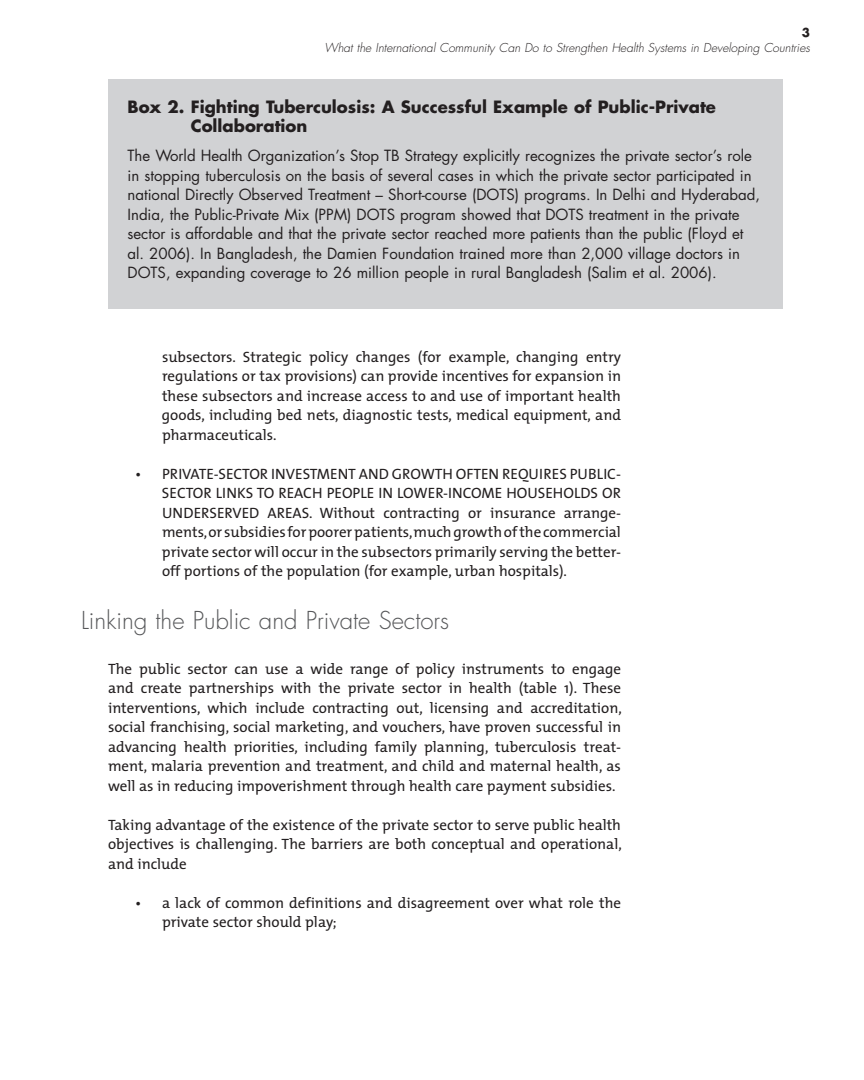
<style>
.page{position:relative;width:864px;height:1080px;background:#fff}
.page>*{position:absolute;margin:0;border:0;box-sizing:border-box;transform-origin:0 0}
.t1{font:300 24px "Futura Std";color:#57585a}
.t2{font:700 16.5px/19.5px "Futura Std";color:#231f20}
.t3{font:15px/19.5px "The Mix";color:#231f20;text-align:justify}
.t4{font:15px/19.5px "Futura Std";color:#231f20}
.t5{font:italic 300 12px "Futura Std";color:#231f20}
.t6{font:700 12px "Futura Std";color:#231f20}
</style>
<div class="page">
<div style="left:108px;top:80px;width:675px;height:229px;background:#d1d2d4"></div>
<p class="t6" style="left:802px;top:24px;width:10px">3</p>
<p class="t5" style="left:324px;top:40px;width:487px">What the International Community Can Do to Strengthen Health Systems in Developing Countries</p>
<p class="t2" style="left:191px;top:96px;width:527px;text-indent:-63px">Box 2. Fighting Tuberculosis: A Successful Example of Public-Private<br>Collaboration</p>
<p class="t4" style="left:128px;top:146px;width:634px">The World Health Organization’s Stop TB Strategy explicitly recognizes the private sector’s role in stopping tuberculosis on the basis of several cases in which the private sector participated in national Directly Observed Treatment – Short-course (DOTS) programs. In Delhi and Hyderabad, India, the Public-Private Mix (PPM) DOTS program showed that DOTS treatment in the private sector is affordable and that the private sector reached more patients than the public (Floyd et al. 2006). In Bangladesh, the Damien Foundation trained more than 2,000 village doctors in DOTS, expanding coverage to 26 million people in rural Bangladesh (Salim et al. 2006).</p>
<p class="t3" style="left:162px;top:347px;width:461px">subsectors. Strategic policy changes (for example, changing entry regulations or tax provisions) can provide incentives for expansion in these subsectors and increase access to and use of important health goods, including bed nets, diagnostic tests, medical equipment, and pharmaceuticals.</p>
<p class="t3" style="left:162px;top:464px;width:461px;text-indent:-27px">• PRIVATE-SECTOR INVESTMENT AND GROWTH OFTEN REQUIRES PUBLIC-SECTOR LINKS TO REACH PEOPLE IN LOWER-INCOME HOUSEHOLDS OR UNDERSERVED AREAS. Without contracting or insurance arrange&shy;ments,or subsidies forpoorerpatients,muchgrowthofthecommercial private sector will occur in the subsectors primarily serving the better&shy;off portions of the population (for example, urban hospitals).</p>
<h1 class="t1" style="left:81px;top:606px;width:370px">Linking the Public and Private Sectors</h1>
<p class="t3" style="left:108px;top:659px;width:515px">The public sector can use a wide range of policy instruments to engage and create partnerships with the private sector in health (table 1). These interventions, which include contracting out, licensing and accreditation, social franchising, social marketing, and vouchers, have proven successful in advancing health priorities, including family planning, tuberculosis treat&shy;ment, malaria prevention and treatment, and child and maternal health, as well as in reducing impoverishment through health care payment subsidies.</p>
<p class="t3" style="left:108px;top:815px;width:515px">Taking advantage of the existence of the private sector to serve public health objectives is challenging. The barriers are both conceptual and operational, and include</p>
<p class="t3" style="left:162px;top:893px;width:461px;text-indent:-27px">• a lack of common definitions and disagreement over what role the private sector should play;</p>
</div>
